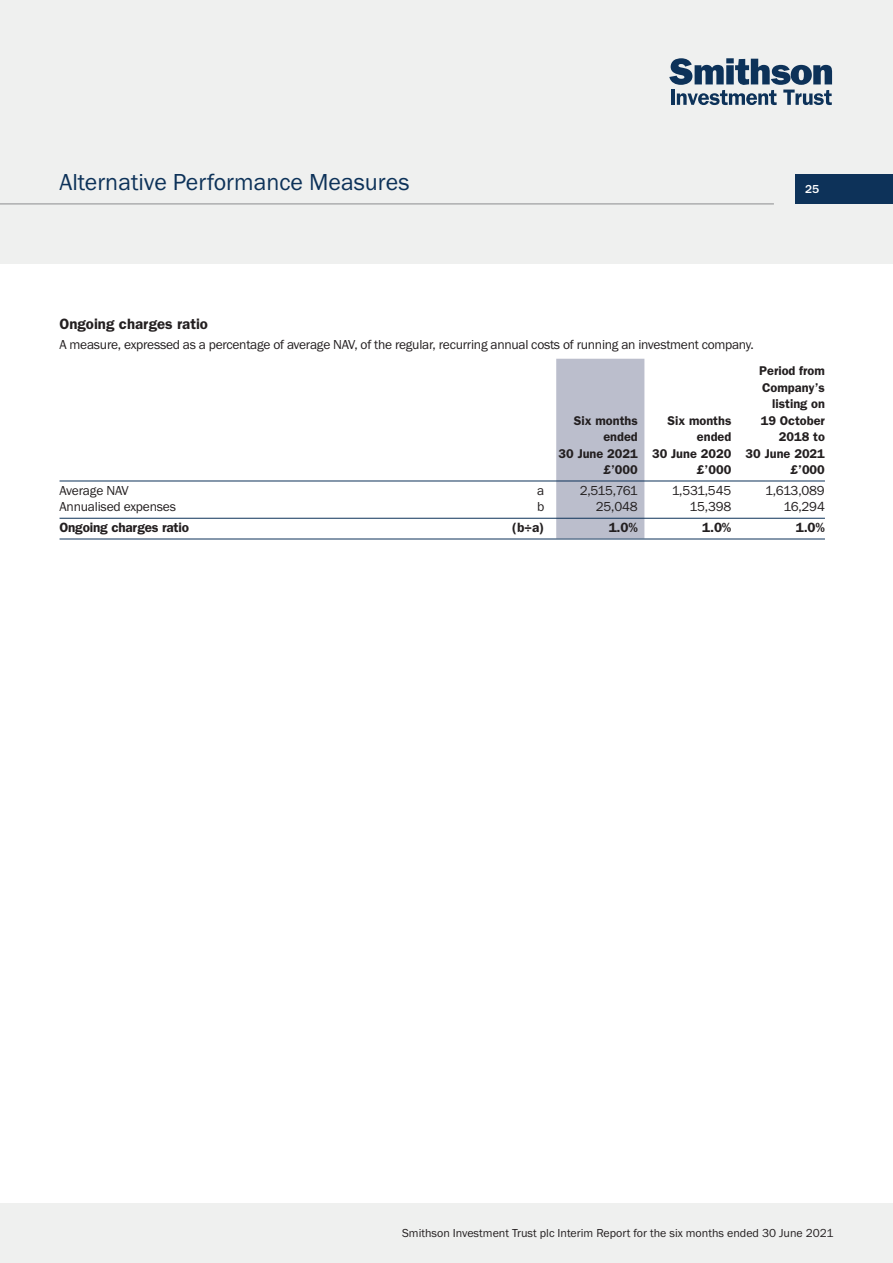
<style>
.page{position:relative;width:893px;height:1263px;background:#fff}
.page>*{position:absolute;margin:0;border:0;box-sizing:border-box;transform-origin:0 0}
.t1{font:24px "Franklin Gothic";color:#0d3259}
.t2{font:600 15px "Franklin Gothic";color:#231f20}
.t3{font:13.5px "Franklin Gothic";letter-spacing:-.02em;color:#231f20}
.t4{font:600 13.5px "Franklin Gothic";letter-spacing:-.015em;color:#231f20}
.t5{font:600 12.75px/16.5px "Franklin Gothic";color:#231f20;text-align:right}
.t6{font:12px "Franklin Gothic";color:#231f20}
.t7{font:500 12px "Franklin Gothic";color:#fff}
</style>
<div class="page">
<div style="left:0;top:1203px;width:893px;height:60px;background:#eff0ef"></div>
<div style="left:0;top:0;width:893px;height:264px;background:#eff0ef"></div>
<div style="left:795px;top:174px;width:98px;height:30px;background:#0d3259"></div>
<hr style="left:0;top:204px;width:774px;height:1px;background:#8b8c8e">
<svg style="left:669px;top:58px;width:163px;height:47px"></svg>
<div style="left:556px;top:359px;width:88px;height:179px;background:#bbbecc"></div>
<hr style="left:60px;top:481px;width:765px;height:1px;background:#0d3259">
<hr style="left:60px;top:518px;width:765px;height:1px;background:#0d3259">
<hr style="left:60px;top:539px;width:765px;height:1px;background:#0d3259">
<h1 class="t1" style="left:60px;top:174px;width:351px">Alternative Performance Measures</h1>
<p class="t2" style="left:60px;top:319px;width:150px">Ongoing charges ratio</p>
<p class="t3" style="left:60px;top:340px;width:696px">A measure, expressed as a percentage of average NAV, of the regular, recurring annual costs of running an investment company.</p>
<p class="t7" style="left:805px;top:182px;width:16px">25</p>
<p class="t5" style="left:759px;top:364px;width:67px">Period from<br>Company’s listing on</p>
<p class="t5" style="left:574px;top:413px;width:66px">Six months</p>
<p class="t5" style="left:667px;top:413px;width:66px">Six months</p>
<p class="t5" style="left:761px;top:413px;width:66px">19 October</p>
<p class="t5" style="left:603px;top:430px;width:36px">ended</p>
<p class="t5" style="left:697px;top:430px;width:36px">ended</p>
<p class="t5" style="left:779px;top:430px;width:48px">2018 to</p>
<p class="t5" style="left:558px;top:446px;width:268px">30 June 2021 30 June 2020 30 June 2021</p>
<p class="t5" style="left:603px;top:463px;width:36px">£’000</p>
<p class="t5" style="left:697px;top:463px;width:36px">£’000</p>
<p class="t5" style="left:790px;top:463px;width:36px">£’000</p>
<p class="t3" style="left:60px;top:486px;width:71px">Average NAV</p>
<p class="t3" style="left:537px;top:486px;width:9px">a</p>
<p class="t3" style="left:580px;top:486px;width:60px">2,515,761</p>
<p class="t3" style="left:672px;top:486px;width:61px">1,531,545</p>
<p class="t3" style="left:765px;top:486px;width:61px">1,613,089</p>
<p class="t3" style="left:60px;top:502px;width:118px">Annualised expenses</p>
<p class="t3" style="left:537px;top:502px;width:9px">b</p>
<p class="t3" style="left:596px;top:502px;width:43px">25,048</p>
<p class="t3" style="left:690px;top:502px;width:43px">15,398</p>
<p class="t3" style="left:783px;top:502px;width:43px">16,294</p>
<p class="t4" style="left:60px;top:523px;width:131px">Ongoing charges ratio</p>
<p class="t4" style="left:512px;top:523px;width:34px">(b÷a)</p>
<p class="t4" style="left:609px;top:523px;width:31px">1.0%</p>
<p class="t4" style="left:702px;top:523px;width:31px">1.0%</p>
<p class="t4" style="left:796px;top:523px;width:31px">1.0%</p>
<p class="t6" style="left:402px;top:1229px;width:433px">Smithson Investment Trust plc Interim Report for the six months ended 30 June 2021</p>
</div>
